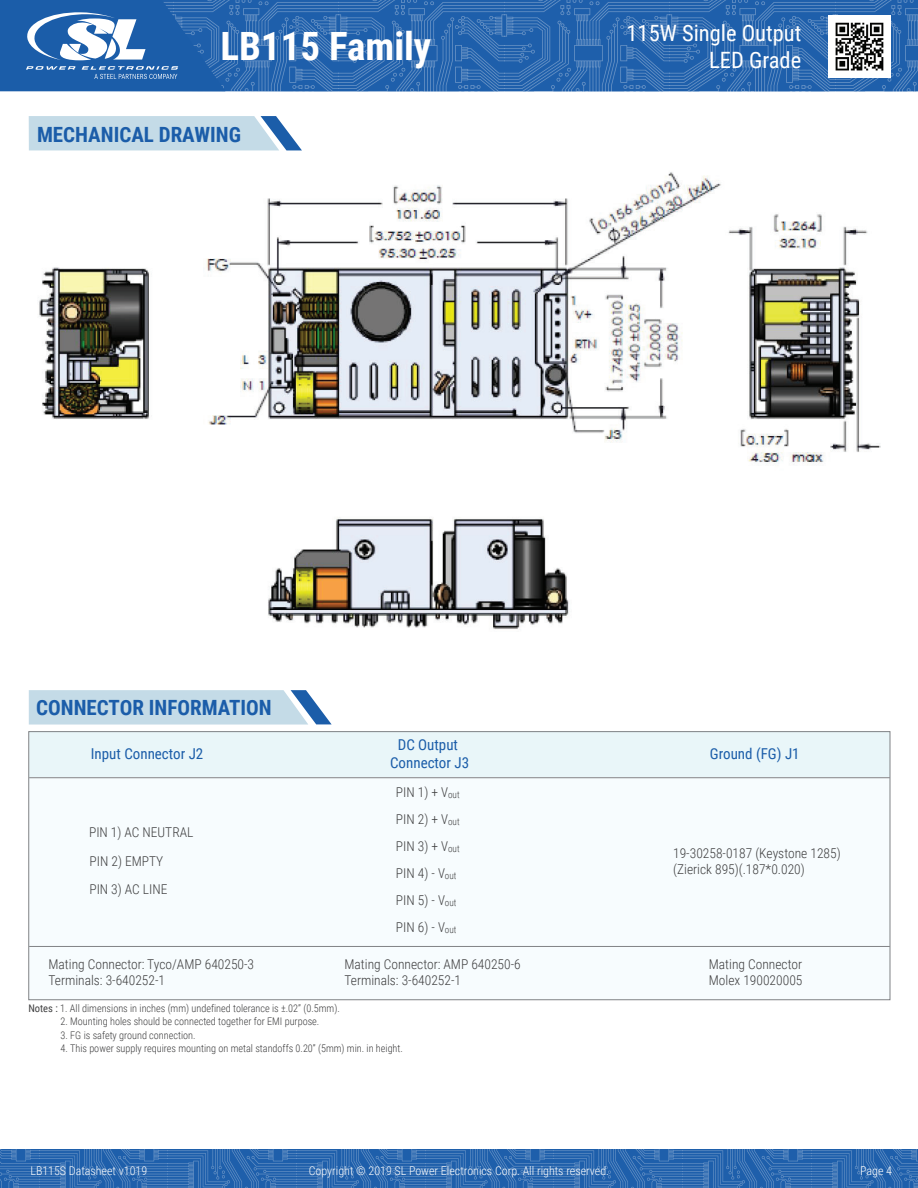
<style>
.page{position:relative;width:918px;height:1188px;background:#fff}
.page>*{position:absolute;margin:0;border:0;box-sizing:border-box;transform-origin:0 0}
.t1{font:700 39px "Roboto Condensed";color:#fff}
.t2{font:22.5px "Roboto Condensed";color:#fff}
.t3{font:700 21px "Roboto Condensed";color:#1b5da9}
.t4{font:15px/18px "Roboto Condensed";color:#1b5da9;text-align:center}
.t5{font:300 13.5px/27px "Roboto Condensed";color:#3e3e3f}
.t6{font:300 12px "Roboto Condensed";color:#fff}
.t7{font:300 10.5px "Roboto Condensed";color:#3e3e3f}
.s1{font-size:9.6px}
.s2{font-weight:400}
</style>
<div class="page">
<svg style="left:29px;top:690px;width:303px;height:35px;background:#c0d7e5"></svg>
<svg style="left:29px;top:116px;width:273px;height:34px;background:#bed6e5"></svg>
<img style="left:39px;top:172px;width:842px;height:457px">
<div style="left:29px;top:732px;width:861px;height:45px;background:#e9f6f9"></div>
<div style="left:29px;top:778px;width:861px;height:222px;background:#f7fcfe"></div>
<hr style="left:29px;top:946px;width:861px;height:1px;background:#808285">
<hr style="left:29px;top:777px;width:861px;height:1px;background:#808285">
<img style="left:0;top:1150px;width:918px;height:38px">
<img style="left:0;top:0;width:918px;height:92px">
<img style="left:828px;top:15px;width:63px;height:63px">
<svg style="left:0;top:0;width:225px;height:91px;background:#3d75b6"></svg>
<h1 class="t1" style="left:220px;top:19px;width:212px">LB115 Family</h1>
<h3 class="t3" style="left:37px;top:120px;width:205px">MECHANICAL DRAWING</h3>
<h2 class="t2" style="left:626px;top:17px;width:176px">115W Single Output</h2>
<h2 class="t2" style="left:709px;top:44px;width:94px">LED Grade</h2>
<h3 class="t3" style="left:36px;top:693px;width:237px">CONNECTOR INFORMATION</h3>
<p class="t4" style="left:91px;top:744px;width:114px">Input Connector J2</p>
<p class="t5" style="left:89px;top:818px;width:106px;line-height:28.2px">PIN 1) AC NEUTRAL<br>PIN 2) EMPTY<br>PIN 3) AC LINE</p>
<p class="t4" style="left:390px;top:735px;width:80px">DC Output<br>Connector J3</p>
<p class="t5" style="left:396px;top:779px;width:65px">PIN 1) + V<span class="s1">out<br></span>PIN 2) + V<span class="s1">out<br></span>PIN 3) + V<span class="s1">out<br></span>PIN 4) - V<span class="s1">out<br></span>PIN 5) - V<span class="s1">out<br></span>PIN 6) - V<span class="s1">out</span></p>
<p class="t4" style="left:710px;top:744px;width:91px">Ground (FG) J1</p>
<p class="t5" style="left:673px;top:844px;width:169px;line-height:16.2px">19-30258-0187 (Keystone 1285) (Zierick 895)(.187*0.020)</p>
<p class="t5" style="left:48px;top:956px;width:207px;line-height:16.2px">Mating Connector: Tyco/AMP 640250-3<br>Terminals: 3-640252-1</p>
<p class="t5" style="left:344px;top:956px;width:178px;line-height:16.2px">Mating Connector: AMP 640250-6<br>Terminals: 3-640252-1</p>
<p class="t5" style="left:709px;top:956px;width:95px;line-height:16.2px">Mating Connector<br>Molex 190020005</p>
<p class="t7" style="left:28px;top:1001px;width:313px"><span class="s2">Notes :</span> 1. All dimensions in inches (mm) undefined tolerance is ±.02” (0.5mm).</p>
<p class="t7" style="left:61px;top:1014px;width:260px">2. Mounting holes should be connected together for EMI purpose.</p>
<p class="t7" style="left:61px;top:1028px;width:137px">3. FG is safety ground connection.</p>
<p class="t7" style="left:61px;top:1041px;width:344px">4. This power supply requires mounting on metal standoffs 0.20” (5mm) min. in height.</p>
<p class="t6" style="left:31px;top:1163px;width:118px">LB115S Datasheet v1019</p>
<p class="t6" style="left:309px;top:1163px;width:302px">Copyright © 2019 SL Power Electronics Corp. All rights reserved.</p>
<p class="t6" style="left:860px;top:1163px;width:33px">Page 4</p>
</div>
